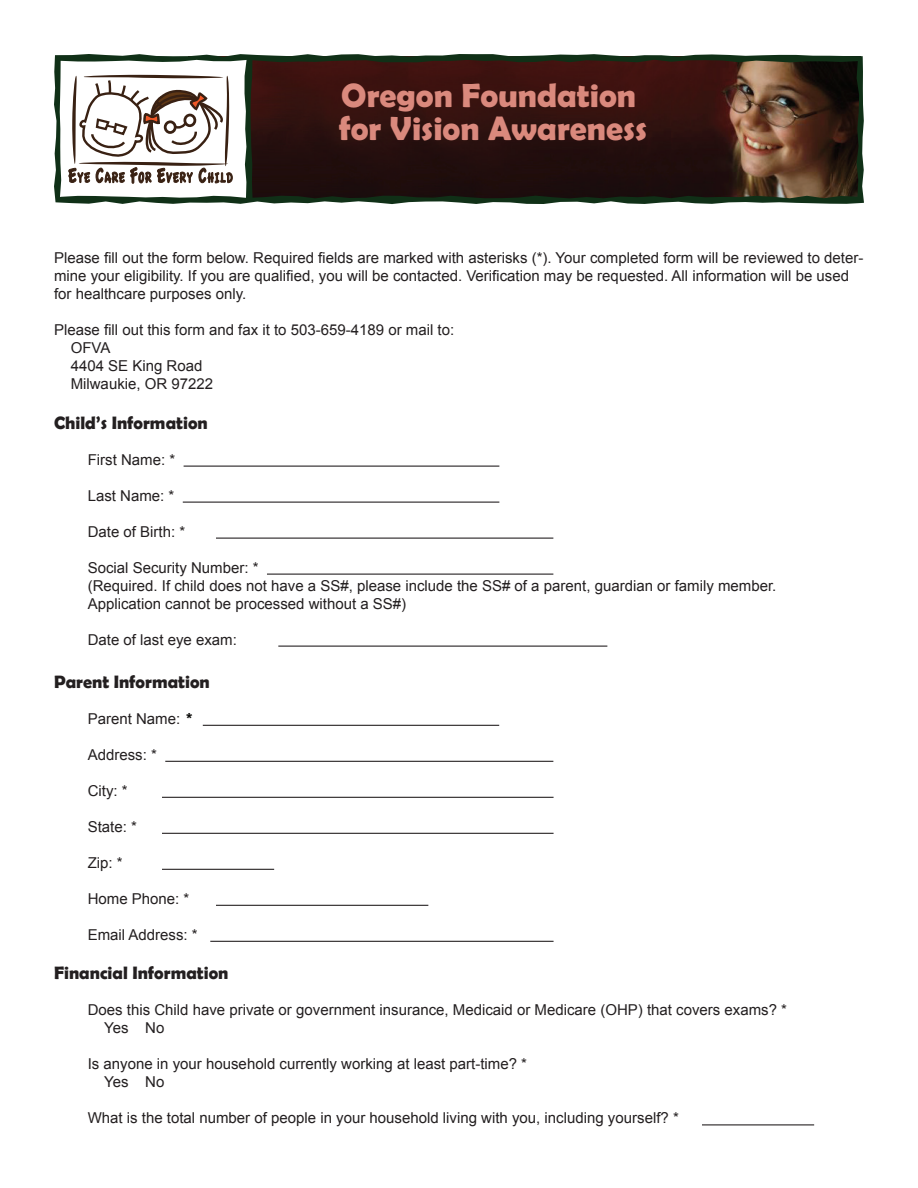
<style>
.page{position:relative;width:918px;height:1188px;background:#fff}
.page>*{position:absolute;margin:0;border:0;box-sizing:border-box;transform-origin:0 0}
.t1{font:700 33.75px/33px "Berlin Sans FB Demi";color:#da897d}
.t2{font:700 18px "Berlin Sans FB Demi";color:#231f20}
.t3{font:15px/18px "Arial";color:#231f20}
.s1{font-weight:900;color:#040503}
</style>
<div class="page">
<hr style="left:184px;top:466px;width:315px;height:1px;background:#231f20">
<hr style="left:183px;top:502px;width:316px;height:1px;background:#231f20">
<hr style="left:216px;top:538px;width:337px;height:1px;background:#231f20">
<hr style="left:267px;top:574px;width:286px;height:1px;background:#231f20">
<hr style="left:278px;top:646px;width:329px;height:1px;background:#231f20">
<hr style="left:203px;top:725px;width:296px;height:1px;background:#231f20">
<hr style="left:165px;top:761px;width:388px;height:1px;background:#231f20">
<hr style="left:162px;top:797px;width:392px;height:1px;background:#231f20">
<hr style="left:162px;top:833px;width:392px;height:1px;background:#231f20">
<hr style="left:162px;top:869px;width:112px;height:1px;background:#231f20">
<hr style="left:216px;top:905px;width:212px;height:1px;background:#231f20">
<hr style="left:210px;top:941px;width:344px;height:1px;background:#231f20">
<hr style="left:702px;top:1124px;width:112px;height:1px;background:#231f20">
<svg style="left:54px;top:54px;width:810px;height:150px"></svg>
<svg style="left:245px;top:58px;width:8px;height:142px"></svg>
<h1 class="t1" style="left:339px;top:80px;width:310px">Oregon Foundation for Vision Awareness</h1>
<p class="t3" style="left:54px;top:249px;width:811px">Please fill out the form below. Required fields are marked with asterisks (*). Your completed form will be reviewed to deter&shy;mine your eligibility. If you are qualified, you will be contacted. Verification may be requested. All information will be used for healthcare purposes only.</p>
<p class="t3" style="left:71px;top:321px;width:385px;text-indent:-17px">Please fill out this form and fax it to 503-659-4189 or mail to:<br>OFVA<br>4404 SE King Road<br>Milwaukie, OR 97222</p>
<p class="t2" style="left:54px;top:412px;width:155px">Child’s Information</p>
<p class="t3" style="left:88px;top:450px;width:89px">First Name: *</p>
<p class="t3" style="left:88px;top:486px;width:88px">Last Name: *</p>
<p class="t3" style="left:88px;top:522px;width:99px">Date of Birth: *</p>
<p class="t3" style="left:88px;top:558px;width:690px">Social Security Number: *<br>(Required. If child does not have a SS#, please include the SS# of a parent, guardian or family member.<br>Application cannot be processed without a SS#)</p>
<p class="t3" style="left:88px;top:630px;width:151px">Date of last eye exam:</p>
<p class="t2" style="left:54px;top:671px;width:157px">Parent Information</p>
<p class="t3" style="left:88px;top:710px;width:107px">Parent Name: <span class="s1">*</span></p>
<p class="t3" style="left:88px;top:746px;width:71px">Address: *</p>
<p class="t3" style="left:88px;top:782px;width:42px">City: *</p>
<p class="t3" style="left:88px;top:818px;width:51px">State: *</p>
<p class="t3" style="left:88px;top:854px;width:37px">Zip: *</p>
<p class="t3" style="left:88px;top:890px;width:103px">Home Phone: *</p>
<p class="t3" style="left:88px;top:926px;width:112px">Email Address: *</p>
<p class="t2" style="left:54px;top:963px;width:176px">Financial Information</p>
<p class="t3" style="left:104px;top:1001px;width:684px;text-indent:-16px">Does this Child have private or government insurance, Medicaid or Medicare (OHP) that covers exams? *<br>Yes No</p>
<p class="t3" style="left:104px;top:1055px;width:424px;text-indent:-16px">Is anyone in your household currently working at least part-time? *<br>Yes No</p>
<p class="t3" style="left:88px;top:1109px;width:593px">What is the total number of people in your household living with you, including yourself? *</p>
</div>
